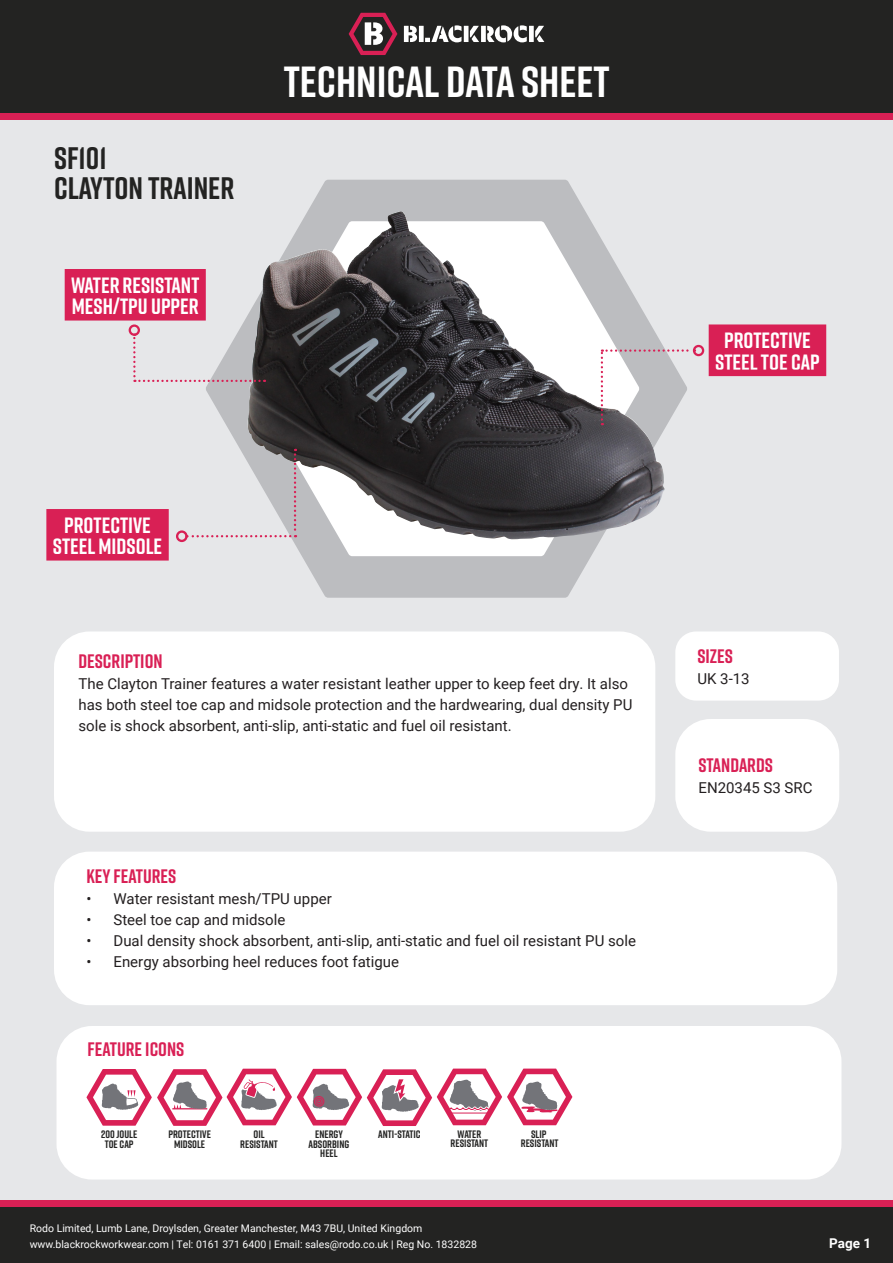
<style>
.page{position:relative;width:893px;height:1263px;background:#fff}
.page>*{position:absolute;margin:0;border:0;box-sizing:border-box;transform-origin:0 0}
.t1{font:700 43.5px "Rift";color:#fff}
.t2{font:700 31.05px "Rift";color:#232322}
.t3{font:700 22.05px/21.3px "Rift";color:#fff;text-align:center}
.t4{font:700 19.5px "Rift";color:#d92055}
.t5{font:15px/21px "Roboto";color:#231f20}
.t6{font:700 13.5px "Roboto";color:#fff}
.t7{font:700 10.8px/9.8px "Rift";color:#232322;text-align:center}
.t8{font:10.5px "Roboto";color:#fff}
</style>
<div class="page">
<div style="left:0;top:0;width:893px;height:1200px;background:#e6e7e9"></div>
<svg style="left:206px;top:180px;width:461px;height:418px"></svg>
<img style="left:247px;top:211px;width:418px;height:329px">
<div style="left:54px;top:852px;width:783px;height:153px;background:#fff;border-radius:35px"></div>
<div style="left:0;top:113px;width:893px;height:6px;background:#d92055"></div>
<div style="left:0;top:0;width:893px;height:113px;background:#232322"></div>
<svg style="left:404px;top:26px;width:13px;height:16px"></svg>
<div style="left:481px;top:26px;width:5px;height:16px;background:#fff"></div>
<div style="left:419px;top:26px;width:5px;height:16px;background:#fff"></div>
<svg style="left:470px;top:26px;width:9px;height:16px"></svg>
<hr style="left:464px;top:26px;width:4px;height:16px;background:#fff">
<svg style="left:487px;top:25px;width:40px;height:17px"></svg>
<svg style="left:535px;top:26px;width:9px;height:16px"></svg>
<div style="left:529px;top:26px;width:5px;height:16px;background:#fff"></div>
<svg style="left:425px;top:25px;width:36px;height:17px"></svg>
<svg style="left:349px;top:13px;width:48px;height:42px"></svg>
<svg style="left:64px;top:266px;width:145px;height:58px;background:#da3a68"></svg>
<svg style="left:133px;top:334px;width:132px;height:48px"></svg>
<div style="left:129px;top:324px;width:11px;height:12px;border:2px solid #d92055;border-radius:50%"></div>
<svg style="left:188px;top:449px;width:108px;height:88px"></svg>
<div style="left:176px;top:530px;width:12px;height:12px;border:2px solid #d92055;border-radius:50%"></div>
<svg style="left:601px;top:349px;width:94px;height:76px"></svg>
<div style="left:693px;top:345px;width:11px;height:11px;border:2px solid #d92055;border-radius:50%"></div>
<div style="left:0;top:1204px;width:893px;height:59px;background:#232322"></div>
<div style="left:0;top:1200px;width:893px;height:7px;background:#d92055"></div>
<div style="left:54px;top:631px;width:601px;height:201px;background:#fff;border-radius:35px"></div>
<div style="left:675px;top:719px;width:164px;height:113px;background:#fff;border-radius:35px"></div>
<div style="left:675px;top:631px;width:164px;height:70px;background:#fff;border-radius:21px"></div>
<div style="left:57px;top:1026px;width:784px;height:153px;background:#fff;border-radius:35px"></div>
<div style="left:46px;top:509px;width:123px;height:52px;background:#d92055"></div>
<div style="left:708px;top:324px;width:119px;height:53px;background:#d92055"></div>
<svg style="left:86px;top:1068px;width:486px;height:58px"></svg>
<p class="t2" style="left:54px;top:136px;width:54px">SF101</p>
<p class="t2" style="left:54px;top:166px;width:182px">CLAYTON TRAINER</p>
<p class="t3" style="left:71px;top:274px;width:130px;text-align:left">WATER RESISTANT<br>MESH/TPU UPPER</p>
<p class="t1" style="left:284px;top:51px;width:328px">TECHNICAL DATA SHEET</p>
<p class="t3" style="left:53px;top:514px;width:111px">PROTECTIVE<br>STEEL MIDSOLE</p>
<p class="t4" style="left:78px;top:647px;width:86px">DESCRIPTION</p>
<p class="t5" style="left:78px;top:673px;width:555px">The Clayton Trainer features a water resistant leather upper to keep feet dry. It also has both steel toe cap and midsole protection and the hardwearing, dual density PU sole is shock absorbent, anti-slip, anti-static and fuel oil resistant.</p>
<p class="t4" style="left:87px;top:862px;width:91px">KEY FEATURES</p>
<p class="t5" style="left:87px;top:887px;width:247px">• Water resistant mesh/TPU upper</p>
<p class="t5" style="left:87px;top:908px;width:200px">• Steel toe cap and midsole</p>
<p class="t5" style="left:87px;top:929px;width:551px">• Dual density shock absorbent, anti-slip, anti-static and fuel oil resistant PU sole</p>
<p class="t5" style="left:87px;top:950px;width:314px">• Energy absorbing heel reduces foot fatigue</p>
<p class="t4" style="left:88px;top:1035px;width:98px">FEATURE ICONS</p>
<p class="t7" style="left:101px;top:1129px;width:38px">200 JOULE<br>TOE CAP</p>
<p class="t7" style="left:168px;top:1129px;width:44px">PROTECTIVE<br>MIDSOLE</p>
<p class="t7" style="left:378px;top:1129px;width:44px">ANTI-STATIC</p>
<p class="t7" style="left:451px;top:1129px;width:39px">WATER<br>RESISTANT</p>
<p class="t7" style="left:309px;top:1129px;width:42px">ENERGY<br>ABSORBING<br>HEEL</p>
<p class="t7" style="left:521px;top:1129px;width:39px">SLIP<br>RESISTANT</p>
<p class="t7" style="left:240px;top:1129px;width:39px">OIL<br>RESISTANT</p>
<p class="t3" style="left:715px;top:329px;width:106px">PROTECTIVE<br>STEEL TOE CAP</p>
<p class="t4" style="left:697px;top:642px;width:37px">SIZES</p>
<p class="t5" style="left:697px;top:668px;width:54px">UK 3-13</p>
<p class="t4" style="left:698px;top:752px;width:76px">STANDARDS</p>
<p class="t5" style="left:698px;top:777px;width:116px">EN20345 S3 SRC</p>
<p class="t8" style="left:30px;top:1221px;width:394px">Rodo Limited, Lumb Lane, Droylsden, Greater Manchester, M43 7BU, United Kingdom</p>
<p class="t8" style="left:30px;top:1237px;width:449px">www.blackrockworkwear.com | Tel: 0161 371 6400 | Email: sales@rodo.co.uk | Reg No. 1832828</p>
<p class="t6" style="left:829px;top:1234px;width:43px">Page 1</p>
</div>
